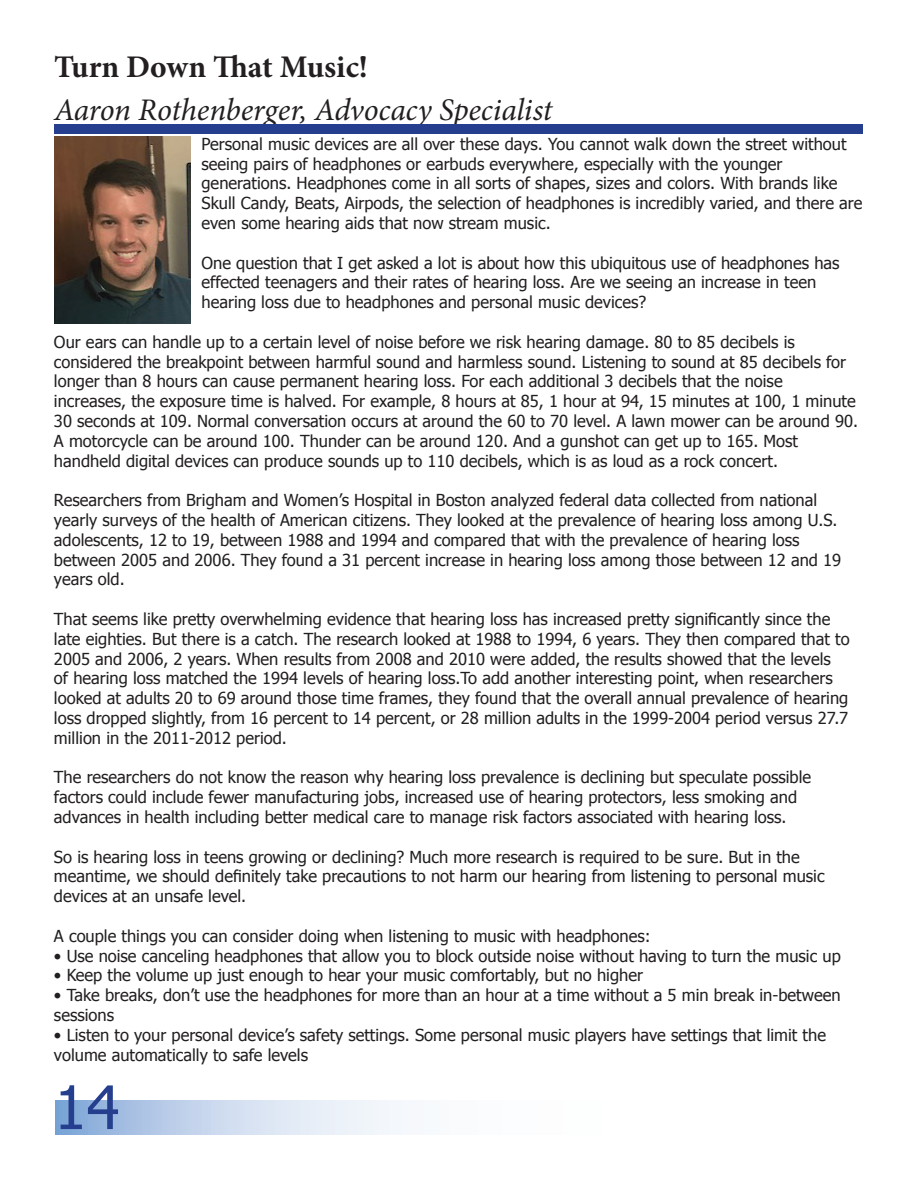
<style>
.page{position:relative;width:918px;height:1188px;background:#fff}
.page>*{position:absolute;margin:0;border:0;box-sizing:border-box;transform-origin:0 0}
.t1{font:60px "Tahoma";color:#253f8e}
.t2{font:italic 31.5px "Minion Pro";letter-spacing:-.005em;color:#231f20}
.t3{font:700 31.5px "Minion Pro";color:#231f20}
.t4{font:16.5px/19.8px "Tahoma";color:#231f20}
</style>
<div class="page">
<div style="left:55px;top:124px;width:808px;height:9px;background:#253f8e"></div>
<img style="left:55px;top:136px;width:136px;height:187px">
<svg style="left:56px;top:1100px;width:346px;height:34px;background:#c7d7ed"></svg>
<h2 class="t3" style="left:54px;top:45px;width:315px">Turn Down That Music!</h2>
<h2 class="t2" style="left:54px;top:89px;width:500px">Aaron Rothenberger, Advocacy Specialist</h2>
<p class="t4" style="left:202px;top:135px;width:662px">Personal music devices are all over these days. You cannot walk down the street without seeing pairs of headphones or earbuds everywhere, especially with the younger generations. Headphones come in all sorts of shapes, sizes and colors. With brands like Skull Candy, Beats, Airpods, the selection of headphones is incredibly varied, and there are even some hearing aids that now stream music.</p>
<p class="t4" style="left:202px;top:254px;width:640px">One question that I get asked a lot is about how this ubiquitous use of headphones has effected teenagers and their rates of hearing loss. Are we seeing an increase in teen hearing loss due to headphones and personal music devices?</p>
<p class="t4" style="left:54px;top:333px;width:806px">Our ears can handle up to a certain level of noise before we risk hearing damage. 80 to 85 decibels is considered the breakpoint between harmful sound and harmless sound. Listening to sound at 85 decibels for longer than 8 hours can cause permanent hearing loss. For each additional 3 decibels that the noise increases, the exposure time is halved. For example, 8 hours at 85, 1 hour at 94, 15 minutes at 100, 1 minute 30 seconds at 109. Normal conversation occurs at around the 60 to 70 level. A lawn mower can be around 90.<br>A motorcycle can be around 100. Thunder can be around 120. And a gunshot can get up to 165. Most handheld digital devices can produce sounds up to 110 decibels, which is as loud as a rock concert.</p>
<p class="t4" style="left:54px;top:491px;width:789px">Researchers from Brigham and Women’s Hospital in Boston analyzed federal data collected from national yearly surveys of the health of American citizens. They looked at the prevalence of hearing loss among U.S. adolescents, 12 to 19, between 1988 and 1994 and compared that with the prevalence of hearing loss between 2005 and 2006. They found a 31 percent increase in hearing loss among those between 12 and 19 years old.</p>
<p class="t4" style="left:54px;top:610px;width:797px">That seems like pretty overwhelming evidence that hearing loss has increased pretty significantly since the late eighties. But there is a catch. The research looked at 1988 to 1994, 6 years. They then compared that to 2005 and 2006, 2 years. When results from 2008 and 2010 were added, the results showed that the levels<br>of hearing loss matched the 1994 levels of hearing loss.To add another interesting point, when researchers looked at adults 20 to 69 around those time frames, they found that the overall annual prevalence of hearing loss dropped slightly, from 16 percent to 14 percent, or 28 million adults in the 1999-2004 period versus 27.7 million in the 2011-2012 period.</p>
<p class="t4" style="left:54px;top:768px;width:759px">The researchers do not know the reason why hearing loss prevalence is declining but speculate possible factors could include fewer manufacturing jobs, increased use of hearing protectors, less smoking and advances in health including better medical care to manage risk factors associated with hearing loss.</p>
<p class="t4" style="left:54px;top:848px;width:772px">So is hearing loss in teens growing or declining? Much more research is required to be sure. But in the meantime, we should definitely take precautions to not harm our hearing from listening to personal music devices at an unsafe level.</p>
<p class="t4" style="left:54px;top:927px;width:598px">A couple things you can consider doing when listening to music with headphones:</p>
<p class="t4" style="left:54px;top:947px;width:788px">• Use noise canceling headphones that allow you to block outside noise without having to turn the music up</p>
<p class="t4" style="left:54px;top:966px;width:591px">• Keep the volume up just enough to hear your music comfortably, but no higher</p>
<p class="t4" style="left:54px;top:986px;width:788px">• Take breaks, don’t use the headphones for more than an hour at a time without a 5 min break in-between sessions</p>
<p class="t4" style="left:54px;top:1026px;width:774px">• Listen to your personal device’s safety settings. Some personal music players have settings that limit the volume automatically to safe levels</p>
<h1 class="t1" style="left:54px;top:1067px;width:67px">14</h1>
</div>
